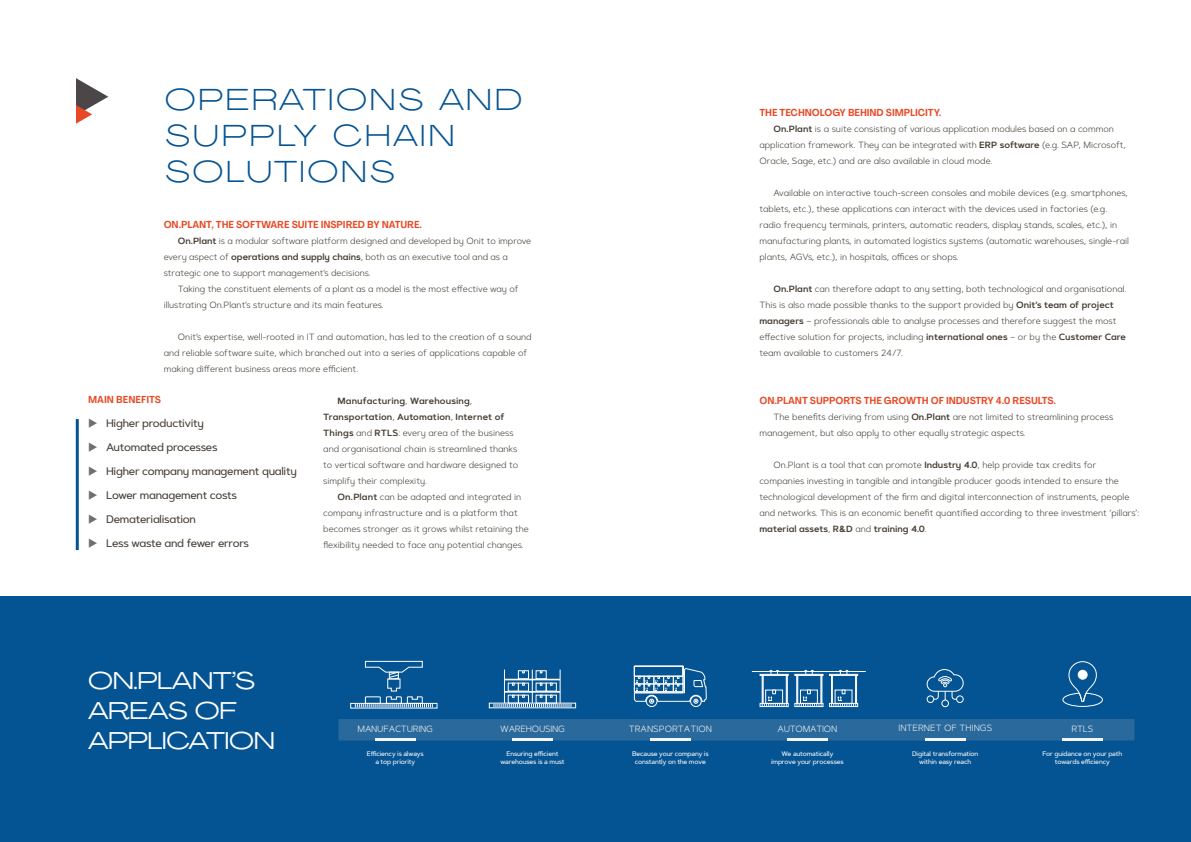
<style>
.page{position:relative;width:1191px;height:842px;background:#fff}
.page>*{position:absolute;margin:0;border:0;box-sizing:border-box;transform-origin:0 0}
.t1{font:30px/36px "Agrandir Extra Wide Light E2";color:#045392}
.t2{font:24px/30px "Agrandir Grand";color:#fff}
.t3{font:500 11px/24px "Artegra Sans Alt";letter-spacing:-.025em;color:#443d33}
.t4{font:700 10px "Agrandir Text";letter-spacing:-.01em;color:#e84924}
.t5{font:300 9px/16px "Artegra Sans Alt";color:#443d33}
.t6{font:300 9px "Artegra Sans";letter-spacing:-.025em;color:#fff}
.t7{font:300 9px "Artegra Sans";color:#fff}
.t8{font:500 6.6px/7.9px "Artegra Sans";letter-spacing:-.025em;color:#fff;text-align:center}
.s1{font-weight:600}
</style>
<div class="page">
<hr style="left:76px;top:419px;width:3px;height:131px;background:#045392">
<svg style="left:76px;top:78px;width:32px;height:46px"></svg>
<div style="left:0;top:596px;width:1191px;height:246px;background:#045392"></div>
<hr style="left:504px;top:669px;width:1px;height:34px;background:#fff">
<hr style="left:532px;top:669px;width:1px;height:34px;background:#fff">
<hr style="left:560px;top:669px;width:1px;height:34px;background:#fff">
<svg style="left:494px;top:671px;width:78px;height:36px"></svg>
<hr style="left:752px;top:671px;width:114px;height:1px;background:#fff">
<div style="left:794px;top:703px;width:29px;height:4px;border:1px solid #fff"></div>
<div style="left:829px;top:703px;width:28px;height:4px;border:1px solid #fff"></div>
<div style="left:760px;top:703px;width:28px;height:4px;border:1px solid #fff"></div>
<svg style="left:794px;top:670px;width:29px;height:36px"></svg>
<svg style="left:829px;top:670px;width:28px;height:36px"></svg>
<svg style="left:760px;top:670px;width:28px;height:36px"></svg>
<svg style="left:1062px;top:661px;width:40px;height:46px"></svg>
<div style="left:941px;top:700px;width:8px;height:7px;border:1px solid #fff;border-radius:50%"></div>
<div style="left:956px;top:695px;width:7px;height:8px;border:1px solid #fff;border-radius:50%"></div>
<div style="left:926px;top:695px;width:8px;height:8px;border:1px solid #fff;border-radius:50%"></div>
<svg style="left:926px;top:669px;width:38px;height:31px"></svg>
<svg style="left:365px;top:661px;width:57px;height:30px"></svg>
<svg style="left:355px;top:697px;width:78px;height:10px"></svg>
<svg style="left:634px;top:666px;width:72px;height:41px"></svg>
<div style="left:634px;top:666px;width:49px;height:10px;border:1px solid #fff"></div>
<div style="left:338px;top:719px;width:796px;height:21px;background:#2a699c"></div>
<div style="left:1078px;top:670px;width:9px;height:9px;background:#fff;border-radius:50%"></div>
<h1 class="t1" style="left:164px;top:81px;width:361px">OPERATIONS AND<br>SUPPLY CHAIN<br>SOLUTIONS</h1>
<p class="t4" style="left:164px;top:218px;width:260px">ON.PLANT, THE SOFTWARE SUITE INSPIRED BY NATURE.</p>
<p class="t5" style="left:164px;top:233px;width:369px;text-indent:14px"><span class="s1">On.Plant</span> is a modular software platform designed and developed by Onit to improve every aspect of <span class="s1">operations and supply chains</span>, both as an executive tool and as a strategic one to support management’s decisions.</p>
<p class="t5" style="left:164px;top:281px;width:356px;text-indent:14px">Taking the constituent elements of a plant as a model is the most effective way of illustrating On.Plant’s structure and its main features.</p>
<p class="t5" style="left:164px;top:329px;width:369px;text-indent:14px">Onit’s expertise, well-rooted in IT and automation, has led to the creation of a sound and reliable software suite, which branched out into a series of applications capable of making different business areas more efficient.</p>
<p class="t5" style="left:323px;top:393px;width:196px;text-indent:14px"><span class="s1">Manufacturing</span>, <span class="s1">Warehousing</span>, <span class="s1">Transportation</span>, <span class="s1">Automation</span>, <span class="s1">Internet of Things</span> and <span class="s1">RTLS</span>: every area of the business and organisational chain is streamlined thanks to vertical software and hardware designed to simplify their complexity.</p>
<p class="t5" style="left:323px;top:489px;width:207px;text-indent:14px"><span class="s1">On.Plant</span> can be adapted and integrated in company infrastructure and is a platform that becomes stronger as it grows whilst retaining the flexibility needed to face any potential changes.</p>
<p class="t4" style="left:88px;top:393px;width:75px">MAIN BENEFITS</p>
<p class="t3" style="left:106px;top:411px;width:192px">Higher productivity<br>Automated processes<br>Higher company management quality<br>Lower management costs<br>Dematerialisation<br>Less waste and fewer errors</p>
<h2 class="t2" style="left:88px;top:665px;width:188px">ON.PLANT’S<br>AREAS OF<br>APPLICATION</h2>
<p class="t6" style="left:358px;top:723px;width:77px">MANUFACTURING</p>
<p class="t8" style="left:367px;top:750px;width:58px">Efficiency is always a top priority</p>
<p class="t6" style="left:500px;top:723px;width:66px">WAREHOUSING</p>
<p class="t8" style="left:500px;top:750px;width:66px">Ensuring efficient warehouses is a must</p>
<p class="t4" style="left:759px;top:106px;width:184px">THE TECHNOLOGY BEHIND SIMPLICITY.</p>
<p class="t5" style="left:759px;top:121px;width:368px;text-indent:14px"><span class="s1">On.Plant</span> is a suite consisting of various application modules based on a common application framework. They can be integrated with <span class="s1">ERP software</span> (e.g. SAP, Microsoft,<br>Oracle, Sage, etc.) and are also available in cloud mode.</p>
<p class="t5" style="left:759px;top:185px;width:371px;text-indent:14px">Available on interactive touch-screen consoles and mobile devices (e.g. smartphones, tablets, etc.), these applications can interact with the devices used in factories (e.g. radio frequency terminals, printers, automatic readers, display stands, scales, etc.), in manufacturing plants, in automated logistics systems (automatic warehouses, single-rail plants, AGVs, etc.), in hospitals, offices or shops.</p>
<p class="t5" style="left:759px;top:281px;width:368px;text-indent:14px"><span class="s1">On.Plant</span> can therefore adapt to any setting, both technological and organisational.<br>This is also made possible thanks to the support provided by <span class="s1">Onit’s team of project managers</span> – professionals able to analyse processes and therefore suggest the most effective solution for projects, including <span class="s1">international ones</span> – or by the <span class="s1">Customer Care </span>team available to customers 24/7.</p>
<p class="t4" style="left:759px;top:394px;width:298px">ON.PLANT SUPPORTS THE GROWTH OF INDUSTRY 4.0 RESULTS.</p>
<p class="t5" style="left:759px;top:409px;width:355px;text-indent:14px">The benefits deriving from using <span class="s1">On.Plant</span> are not limited to streamlining process management, but also apply to other equally strategic aspects.</p>
<p class="t5" style="left:759px;top:457px;width:381px;text-indent:14px">On.Plant is a tool that can promote <span class="s1">Industry 4.0</span>, help provide tax credits for companies investing in tangible and intangible producer goods intended to ensure the technological development of the firm and digital interconnection of instruments, people and networks. This is an economic benefit quantified according to three investment ‘pillars’: <span class="s1">material assets</span>, <span class="s1">R&amp;D</span> and <span class="s1">training 4.0</span>.</p>
<p class="t7" style="left:629px;top:723px;width:85px">TRANSPORTATION</p>
<p class="t8" style="left:632px;top:750px;width:78px">Because your company is constantly on the move</p>
<p class="t6" style="left:777px;top:723px;width:61px">AUTOMATION</p>
<p class="t8" style="left:771px;top:750px;width:74px">We automatically improve your processes</p>
<p class="t7" style="left:898px;top:722px;width:95px">INTERNET OF THINGS</p>
<p class="t8" style="left:912px;top:750px;width:68px">Digital transformation within easy reach</p>
<p class="t6" style="left:1071px;top:723px;width:23px">RTLS</p>
<p class="t8" style="left:1042px;top:750px;width:81px">For guidance on your path towards efficiency</p>
</div>
